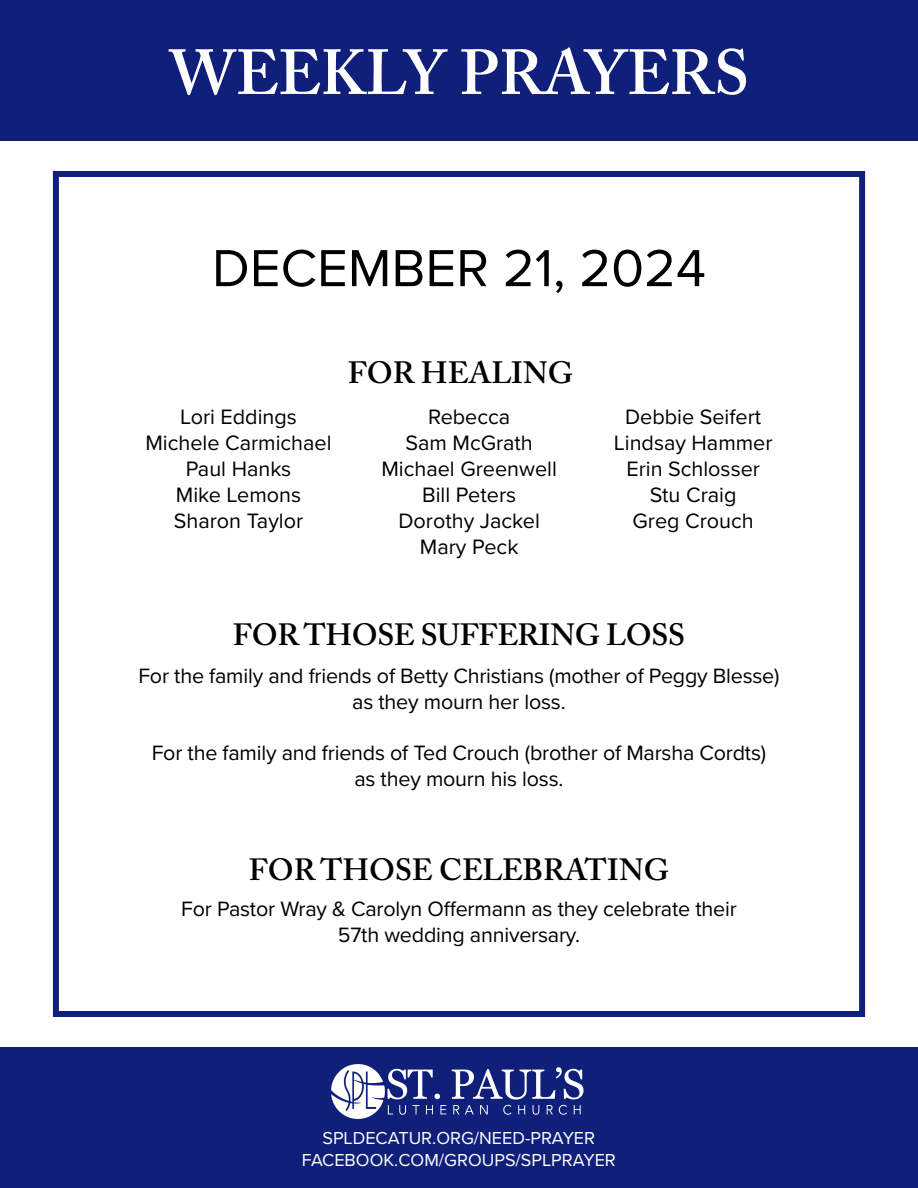
<style>
.page{position:relative;width:918px;height:1188px;background:#fff}
.page>*{position:absolute;margin:0;border:0;box-sizing:border-box;transform-origin:0 0}
.t1{font:600 63px "Adobe Caslon Pro";letter-spacing:-.01em;color:#fff}
.t2{font:54px "Proxima Nova";color:#000}
.t3{font:600 30.6px "Adobe Caslon Pro";color:#000}
.t4{font:600 30.45px "Adobe Caslon Pro";letter-spacing:-.01em;color:#000}
.t5{font:21.6px/26px "Proxima Nova";color:#000;text-align:center}
.t6{font:21.45px/25.8px "Proxima Nova";letter-spacing:-.01em;color:#000;text-align:center}
.t7{font:18px/21.6px "Proxima Nova";color:#fff;text-align:center}
</style>
<div class="page">
<div style="left:53px;top:171px;width:812px;height:846px;border:6px solid #10207a"></div>
<div style="left:0;top:0;width:918px;height:141px;background:#10207a"></div>
<div style="left:0;top:1048px;width:917px;height:140px;background:#10207a"></div>
<img style="left:332px;top:1064px;width:252px;height:55px">
<h1 class="t1" style="left:169px;top:35px;width:581px">WEEKLY PRAYERS</h1>
<h2 class="t2" style="left:212px;top:228px;width:496px">DECEMBER 21, 2024</h2>
<h3 class="t3" style="left:348px;top:355px;width:227px">FOR HEALING</h3>
<p class="t5" style="left:145px;top:403px;width:188px">Lori Eddings<br>Michele Carmichael<br>Paul Hanks<br>Mike Lemons<br>Sharon Taylor</p>
<p class="t5" style="left:381px;top:403px;width:177px">Rebecca<br>Sam McGrath<br>Michael Greenwell<br>Bill Peters<br>Dorothy Jackel<br>Mary Peck</p>
<p class="t5" style="left:614px;top:403px;width:160px">Debbie Seifert<br>Lindsay Hammer<br>Erin Schlosser<br>Stu Craig<br>Greg Crouch</p>
<h3 class="t4" style="left:233px;top:617px;width:453px">FOR THOSE SUFFERING LOSS</h3>
<p class="t6" style="left:138px;top:662px;width:643px">For the family and friends of Betty Christians (mother of Peggy Blesse) as they mourn her loss.</p>
<p class="t6" style="left:152px;top:739px;width:616px">For the family and friends of Ted Crouch (brother of Marsha Cordts) as they mourn his loss.</p>
<h3 class="t4" style="left:249px;top:851px;width:422px">FOR THOSE CELEBRATING</h3>
<p class="t6" style="left:181px;top:895px;width:557px">For Pastor Wray &amp; Carolyn Offermann as they celebrate their<br>57th wedding anniversary.</p>
<p class="t7" style="left:302px;top:1127px;width:316px">SPLDECATUR.ORG/NEED-PRAYER<br>FACEBOOK.COM/GROUPS/SPLPRAYER</p>
</div>
